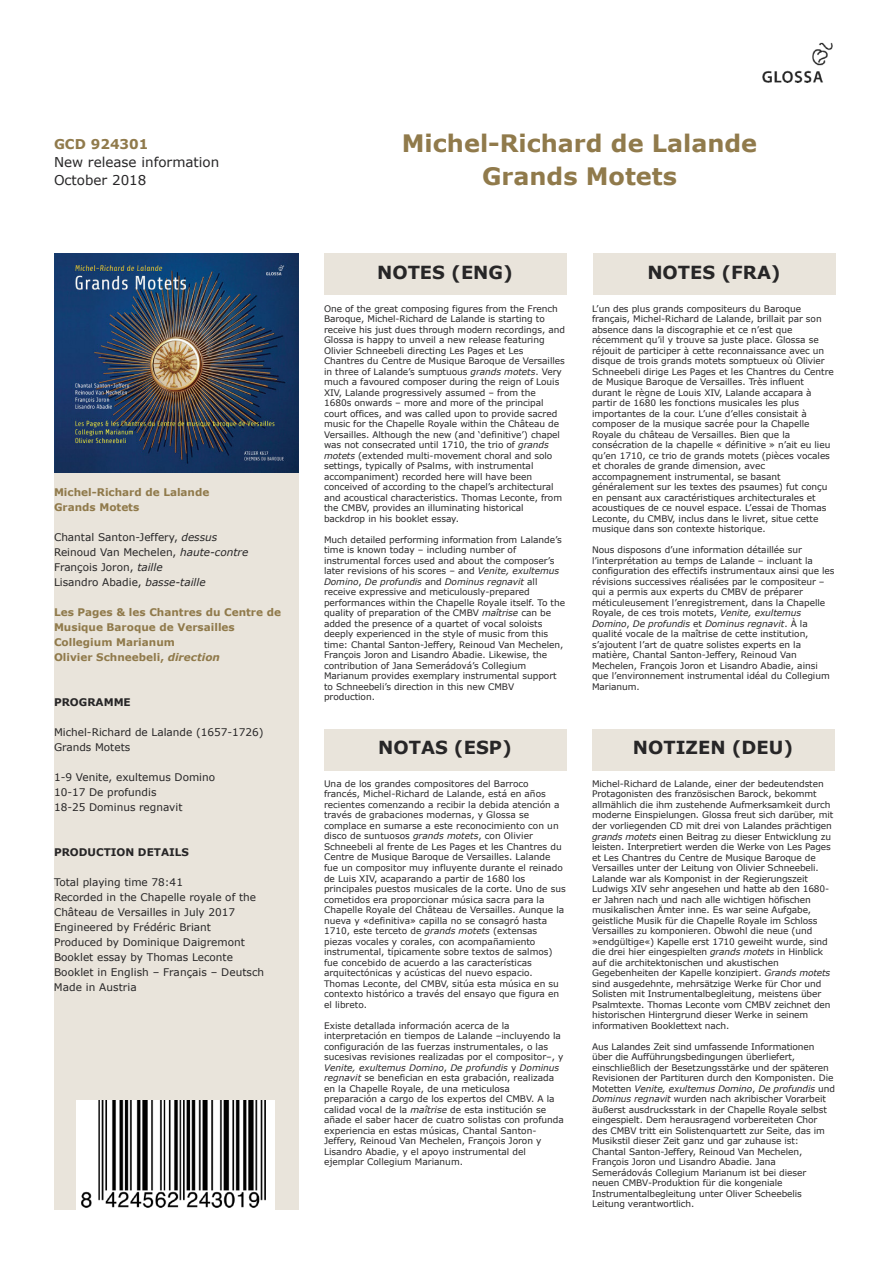
<style>
.page{position:relative;width:893px;height:1263px;background:#fff}
.page>*{position:absolute;margin:0;border:0;box-sizing:border-box;transform-origin:0 0}
.t1{font:700 24px/33px "Verdana";color:#907a4b;text-align:center}
.t2{font:700 18px "Verdana";color:#272627}
.t3{font:13.5px/18px "Verdana";color:#272627}
.t4{font:700 13.5px "Verdana";color:#907a4b}
.t5{font:10.5px/15px "Verdana";color:#272627}
.t6{font:700 10.5px/15px "Verdana";color:#907a4b}
.t7{font:700 10.5px "Verdana";color:#272627}
.t8{font:9px/10.5px "Verdana";letter-spacing:-.005em;color:#272627}
.s1{font-style:italic}
</style>
<div class="page">
<div style="left:54px;top:254px;width:244px;height:956px;background:#e9e4db"></div>
<div style="left:324px;top:254px;width:242px;height:40px;background:#e9e4db"></div>
<img style="left:54px;top:254px;width:244px;height:219px">
<div style="left:593px;top:254px;width:242px;height:40px;background:#e9e4db"></div>
<div style="left:324px;top:729px;width:242px;height:41px;background:#e9e4db"></div>
<div style="left:592px;top:729px;width:242px;height:41px;background:#e9e4db"></div>
<img style="left:762px;top:42px;width:71px;height:41px">
<div style="left:76px;top:1100px;width:198px;height:109px;background:#fff"></div>
<img style="left:81px;top:1100px;width:185px;height:108px">
<h3 class="t4" style="left:54px;top:136px;width:96px">GCD 924301</h3>
<h3 class="t3" style="left:54px;top:153px;width:167px">New release information<br>October 2018</h3>
<p class="t6" style="left:54px;top:484px;width:157px">Michel-Richard de Lalande<br>Grands Motets</p>
<p class="t5" style="left:54px;top:529px;width:196px">Chantal Santon-Jeffery, <span class="s1">dessus<br></span>Reinoud Van Mechelen, <span class="s1">haute-contre<br></span>François Joron, <span class="s1">taille<br></span>Lisandro Abadie, <span class="s1">basse-taille</span></p>
<p class="t6" style="left:54px;top:604px;width:229px">Les Pages &amp; les Chantres du Centre de<br>Musique Baroque de Versailles<br>Collegium Marianum<br>Olivier Schneebeli, <span class="s1">direction</span></p>
<p class="t7" style="left:54px;top:695px;width:78px">PROGRAMME</p>
<p class="t5" style="left:54px;top:724px;width:211px">Michel-Richard de Lalande (1657-1726)<br>Grands Motets</p>
<p class="t5" style="left:54px;top:769px;width:163px">1-9 Venite, exultemus Domino<br>10-17 De profundis<br>18-25 Dominus regnavit</p>
<p class="t7" style="left:54px;top:845px;width:137px">PRODUCTION DETAILS</p>
<p class="t5" style="left:54px;top:874px;width:212px">Total playing time 78:41<br>Recorded in the Chapelle royale of the<br>Château de Versailles in July 2017<br>Engineered by Frédéric Briant<br>Produced by Dominique Daigremont<br>Booklet essay by Thomas Leconte<br>Booklet in English – Français – Deutsch<br>Made in Austria</p>
<h1 class="t1" style="left:402px;top:126px;width:357px">Michel-Richard de Lalande<br>Grands Motets</h1>
<h2 class="t2" style="left:377px;top:260px;width:137px">NOTES (ENG)</h2>
<h2 class="t2" style="left:647px;top:260px;width:135px">NOTES (FRA)</h2>
<p class="t8" style="left:324px;top:303px;width:242px">One of the great composing figures from the French Baroque, Michel-Richard de Lalande is starting to receive his just dues through modern recordings, and Glossa is happy to unveil a new release featuring Olivier Schneebeli directing Les Pages et Les Chantres du Centre de Musique Baroque de Versailles in three of Lalande’s sumptuous <span class="s1">grands motets</span>. Very much a favoured composer during the reign of Louis XIV, Lalande progressively assumed – from the 1680s onwards – more and more of the principal court offices, and was called upon to provide sacred music for the Chapelle Royale within the Château de Versailles. Although the new (and ‘definitive’) chapel was not consecrated until 1710, the trio of <span class="s1">grands motets</span> (extended multi-movement choral and solo settings, typically of Psalms, with instrumental accompaniment) recorded here will have been conceived of according to the chapel’s architectural and acoustical characteristics. Thomas Leconte, from the CMBV, provides an illuminating historical backdrop in his booklet essay.</p>
<p class="t8" style="left:324px;top:534px;width:243px">Much detailed performing information from Lalande’s time is known today – including number of instrumental forces used and about the composer’s later revisions of his scores – and <span class="s1">Venite, exultemus Domino</span>, <span class="s1">De profundis</span> and <span class="s1">Dominus regnavit</span> all receive expressive and meticulously-prepared performances within the Chapelle Royale itself. To the quality of preparation of the CMBV <span class="s1">maîtrise</span> can be added the presence of a quartet of vocal soloists deeply experienced in the style of music from this time: Chantal Santon-Jeffery, Reinoud Van Mechelen, François Joron and Lisandro Abadie. Likewise, the contribution of Jana Semerádová’s Collegium Marianum provides exemplary instrumental support to Schneebeli’s direction in this new CMBV production.</p>
<p class="t8" style="left:592px;top:303px;width:243px">L’un des plus grands compositeurs du Baroque français, Michel-Richard de Lalande, brillait par son absence dans la discographie et ce n’est que récemment qu’il y trouve sa juste place. Glossa se réjouit de participer à cette reconnaissance avec un disque de trois grands motets somptueux où Olivier Schneebeli dirige Les Pages et les Chantres du Centre de Musique Baroque de Versailles. Très influent durant le règne de Louis XIV, Lalande accapara à partir de 1680 les fonctions musicales les plus importantes de la cour. L’une d’elles consistait à composer de la musique sacrée pour la Chapelle Royale du château de Versailles. Bien que la consécration de la chapelle « définitive » n’ait eu lieu qu’en 1710, ce trio de grands motets (pièces vocales et chorales de grande dimension, avec accompagnement instrumental, se basant généralement sur les textes des psaumes) fut conçu en pensant aux caractéristiques architecturales et acoustiques de ce nouvel espace. L’essai de Thomas Leconte, du CMBV, inclus dans le livret, situe cette musique dans son contexte historique.</p>
<p class="t8" style="left:592px;top:545px;width:244px">Nous disposons d’une information détaillée sur l’interprétation au temps de Lalande – incluant la configuration des effectifs instrumentaux ainsi que les révisions successives réalisées par le compositeur – qui a permis aux experts du CMBV de préparer méticuleusement l’enregistrement, dans la Chapelle Royale, de ces trois motets, <span class="s1">Venite, exultemus Domino</span>, <span class="s1">De profundis</span> et <span class="s1">Dominus regnavit</span>. À la qualité vocale de la maîtrise de cette institution, s’ajoutent l’art de quatre solistes experts en la matière, Chantal Santon-Jeffery, Reinoud Van Mechelen, François Joron et Lisandro Abadie, ainsi que l’environnement instrumental idéal du Collegium Marianum.</p>
<h2 class="t2" style="left:378px;top:736px;width:135px">NOTAS (ESP)</h2>
<h2 class="t2" style="left:633px;top:736px;width:162px">NOTIZEN (DEU)</h2>
<p class="t8" style="left:324px;top:778px;width:243px">Una de los grandes compositores del Barroco francés, Michel-Richard de Lalande, está en años recientes comenzando a recibir la debida atención a través de grabaciones modernas, y Glossa se complace en sumarse a este reconocimiento con un disco de suntuosos <span class="s1">grands motets</span>, con Olivier Schneebeli al frente de Les Pages et les Chantres du Centre de Musique Baroque de Versailles. Lalande fue un compositor muy influyente durante el reinado de Luis XIV, acaparando a partir de 1680 los principales puestos musicales de la corte. Uno de sus cometidos era proporcionar música sacra para la Chapelle Royale del Château de Versailles. Aunque la nueva y «definitiva» capilla no se consagró hasta 1710, este terceto de <span class="s1">grands motets</span> (extensas piezas vocales y corales, con acompañamiento instrumental, típicamente sobre textos de salmos) fue concebido de acuerdo a las características arquitectónicas y acústicas del nuevo espacio.<br>Thomas Leconte, del CMBV, sitúa esta música en su contexto histórico a través del ensayo que figura en el libreto.</p>
<p class="t8" style="left:324px;top:1020px;width:241px">Existe detallada información acerca de la interpretación en tiempos de Lalande –incluyendo la configuración de las fuerzas instrumentales, o las sucesivas revisiones realizadas por el compositor–, y <span class="s1">Venite, exultemus Domino</span>, <span class="s1">De profundis</span> y <span class="s1">Dominus regnavit</span> se benefician en esta grabación, realizada en la Chapelle Royale, de una meticulosa preparación a cargo de los expertos del CMBV. A la calidad vocal de la <span class="s1">maîtrise</span> de esta institución se añade el saber hacer de cuatro solistas con profunda experiencia en estas músicas, Chantal Santon-Jeffery, Reinoud Van Mechelen, François Joron y Lisandro Abadie, y el apoyo instrumental del ejemplar Collegium Marianum.</p>
<p class="t8" style="left:592px;top:778px;width:243px">Michel-Richard de Lalande, einer der bedeutendsten Protagonisten des französischen Barock, bekommt allmählich die ihm zustehende Aufmerksamkeit durch moderne Einspielungen. Glossa freut sich darüber, mit der vorliegenden CD mit drei von Lalandes prächtigen <span class="s1">grands motets</span> einen Beitrag zu dieser Entwicklung zu leisten. Interpretiert werden die Werke von Les Pages et Les Chantres du Centre de Musique Baroque de Versailles unter der Leitung von Olivier Schneebeli.<br>Lalande war als Komponist in der Regierungszeit Ludwigs XIV sehr angesehen und hatte ab den 1680- er Jahren nach und nach alle wichtigen höfischen musikalischen Ämter inne. Es war seine Aufgabe, geistliche Musik für die Chapelle Royale im Schloss Versailles zu komponieren. Obwohl die neue (und »endgültige«) Kapelle erst 1710 geweiht wurde, sind die drei hier eingespielten <span class="s1">grands motets</span> in Hinblick auf die architektonischen und akustischen Gegebenheiten der Kapelle konzipiert. <span class="s1">Grands motets </span>sind ausgedehnte, mehrsätzige Werke für Chor und Solisten mit Instrumentalbegleitung, meistens über Psalmtexte. Thomas Leconte vom CMBV zeichnet den historischen Hintergrund dieser Werke in seinem informativen Booklettext nach.</p>
<p class="t8" style="left:592px;top:1041px;width:244px">Aus Lalandes Zeit sind umfassende Informationen über die Aufführungsbedingungen überliefert, einschließlich der Besetzungsstärke und der späteren Revisionen der Partituren durch den Komponisten. Die Motetten <span class="s1">Venite, exultemus Domino</span>, <span class="s1">De profundis</span> und <span class="s1">Dominus regnavit</span> wurden nach akribischer Vorarbeit äußerst ausdrucksstark in der Chapelle Royale selbst eingespielt. Dem herausragend vorbereiteten Chor des CMBV tritt ein Solistenquartett zur Seite, das im Musikstil dieser Zeit ganz und gar zuhause ist:<br>Chantal Santon-Jeffery, Reinoud Van Mechelen, François Joron und Lisandro Abadie. Jana Semerádovás Collegium Marianum ist bei dieser neuen CMBV-Produktion für die kongeniale Instrumentalbegleitung unter Oliver Scheebelis Leitung verantwortlich.</p>
</div>
